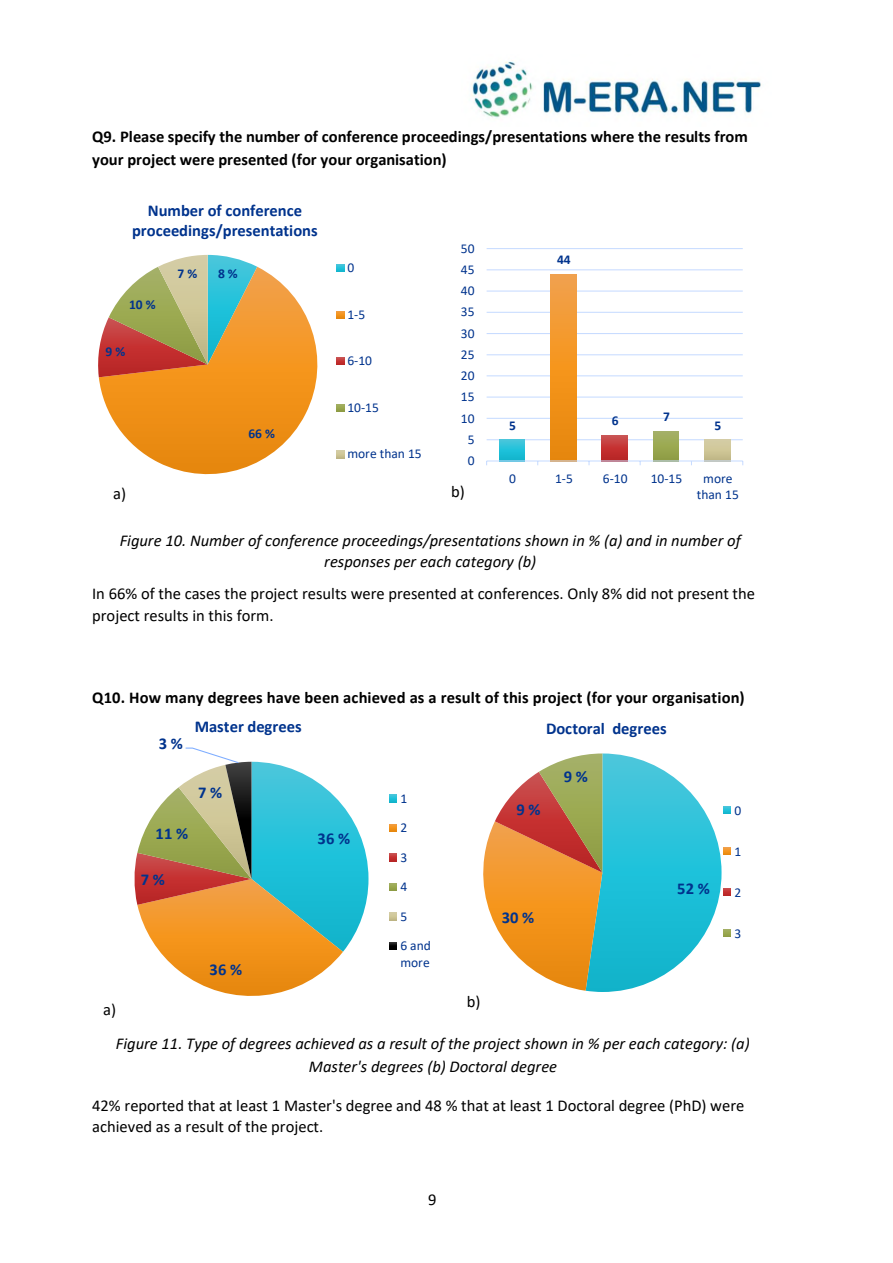
<style>
.page{position:relative;width:893px;height:1263px;background:#fff}
.page>*{position:absolute;margin:0;border:0;box-sizing:border-box;transform-origin:0 0}
.t1{font:16.5px/21.8px "Calibri";color:#000}
.t2{font:italic 16.5px/20.7px "Calibri";color:#000;text-align:center}
.t3{font:700 16.5px/23.2px "Calibri";color:#000}
.t4{font:700 16.5px/20.1px "Calibri";color:#00338d;text-align:center}
.t5{font:13.5px/29.5px "Calibri";color:#00338d}
.t6{font:700 13.5px "Calibri";color:#00338d}
</style>
<div class="page">
<img style="left:471px;top:61px;width:291px;height:57px">
<img style="left:208px;top:255px;width:49px;height:12px">
<img style="left:99px;top:267px;width:219px;height:208px">
<img style="left:98px;top:317px;width:110px;height:60px">
<img style="left:109px;top:267px;width:49px;height:97px">
<svg style="left:158px;top:255px;width:50px;height:110px;background:#bdad7a"></svg>
<svg style="left:337px;top:264px;width:7px;height:8px"></svg>
<svg style="left:337px;top:311px;width:7px;height:7px"></svg>
<svg style="left:337px;top:357px;width:7px;height:8px"></svg>
<svg style="left:337px;top:404px;width:7px;height:8px"></svg>
<svg style="left:337px;top:451px;width:7px;height:7px"></svg>
<hr style="left:487px;top:439px;width:256px;height:1px;background:#c8dcff">
<hr style="left:487px;top:418px;width:256px;height:1px;background:#c8dcff">
<hr style="left:487px;top:397px;width:256px;height:1px;background:#c8dcff">
<hr style="left:487px;top:375px;width:256px;height:1px;background:#c8dcff">
<hr style="left:487px;top:354px;width:256px;height:1px;background:#c8dcff">
<hr style="left:487px;top:333px;width:256px;height:1px;background:#c8dcff">
<hr style="left:487px;top:312px;width:256px;height:1px;background:#c8dcff">
<hr style="left:487px;top:291px;width:256px;height:1px;background:#c8dcff">
<hr style="left:487px;top:269px;width:256px;height:1px;background:#c8dcff">
<hr style="left:487px;top:248px;width:256px;height:1px;background:#c8dcff">
<img style="left:499px;top:440px;width:26px;height:20px">
<img style="left:551px;top:274px;width:25px;height:186px">
<img style="left:602px;top:435px;width:25px;height:25px">
<img style="left:653px;top:431px;width:26px;height:29px">
<hr style="left:487px;top:460px;width:256px;height:2px;background:#c8dcff">
<img style="left:252px;top:762px;width:116px;height:190px">
<img style="left:137px;top:879px;width:206px;height:117px">
<img style="left:134px;top:855px;width:117px;height:50px">
<img style="left:137px;top:788px;width:41px;height:91px">
<img style="left:179px;top:765px;width:46px;height:114px">
<svg style="left:251px;top:762px;width:1px;height:117px"></svg>
<img style="left:225px;top:762px;width:26px;height:117px">
<svg style="left:185px;top:747px;width:55px;height:17px"></svg>
<svg style="left:389px;top:795px;width:8px;height:7px"></svg>
<svg style="left:389px;top:824px;width:8px;height:8px"></svg>
<svg style="left:389px;top:854px;width:8px;height:7px"></svg>
<svg style="left:389px;top:883px;width:8px;height:8px"></svg>
<svg style="left:389px;top:913px;width:8px;height:7px"></svg>
<svg style="left:389px;top:942px;width:8px;height:8px"></svg>
<img style="left:588px;top:753px;width:133px;height:239px">
<img style="left:483px;top:821px;width:119px;height:170px">
<img style="left:495px;top:772px;width:44px;height:101px">
<img style="left:539px;top:753px;width:63px;height:120px">
<svg style="left:723px;top:806px;width:8px;height:8px"></svg>
<svg style="left:723px;top:847px;width:8px;height:8px"></svg>
<svg style="left:723px;top:888px;width:8px;height:8px"></svg>
<svg style="left:723px;top:929px;width:8px;height:8px"></svg>
<div style="left:455px;top:985px;width:50px;height:35px;background:#fff"></div>
<div style="left:92px;top:993px;width:49px;height:35px;background:#fff"></div>
<p class="t3" style="left:92px;top:125px;width:657px">Q9. Please specify the number of conference proceedings/presentations where the results from your project were presented (for your organisation)</p>
<p class="t4" style="left:132px;top:201px;width:187px">Number of conference proceedings/presentations</p>
<p class="t6" style="left:129px;top:296px;width:28px">10 %</p>
<p class="t6" style="left:105px;top:343px;width:21px">9 %</p>
<p class="t6" style="left:177px;top:265px;width:21px">7 %</p>
<p class="t6" style="left:218px;top:265px;width:21px">8 %</p>
<p class="t1" style="left:113px;top:482px;width:14px">a)</p>
<p class="t6" style="left:248px;top:425px;width:28px">66 %</p>
<p class="t5" style="left:347px;top:253px;width:8px">0</p>
<p class="t5" style="left:347px;top:299px;width:19px">1-5</p>
<p class="t5" style="left:347px;top:346px;width:26px">6-10</p>
<p class="t5" style="left:347px;top:392px;width:33px">10-15</p>
<p class="t5" style="left:347px;top:439px;width:76px">more than 15</p>
<p class="t5" style="left:461px;top:233px;width:15px">50</p>
<p class="t5" style="left:461px;top:254px;width:15px">45</p>
<p class="t5" style="left:461px;top:276px;width:15px">40</p>
<p class="t5" style="left:461px;top:297px;width:15px">35</p>
<p class="t5" style="left:461px;top:318px;width:15px">30</p>
<p class="t5" style="left:461px;top:339px;width:15px">25</p>
<p class="t5" style="left:461px;top:361px;width:15px">20</p>
<p class="t5" style="left:461px;top:382px;width:15px">15</p>
<p class="t5" style="left:461px;top:403px;width:15px">10</p>
<p class="t5" style="left:468px;top:425px;width:8px">5</p>
<p class="t5" style="left:468px;top:446px;width:8px">0</p>
<p class="t6" style="left:557px;top:251px;width:15px">44</p>
<p class="t6" style="left:509px;top:417px;width:8px">5</p>
<p class="t6" style="left:612px;top:412px;width:8px">6</p>
<p class="t6" style="left:663px;top:408px;width:8px">7</p>
<p class="t6" style="left:714px;top:417px;width:8px">5</p>
<p class="t5" style="left:509px;top:463px;width:8px">0</p>
<p class="t5" style="left:555px;top:463px;width:19px">1-5</p>
<p class="t5" style="left:603px;top:463px;width:26px">6-10</p>
<p class="t5" style="left:651px;top:463px;width:33px">10-15</p>
<p class="t5" style="left:703px;top:463px;width:31px">more</p>
<p class="t1" style="left:451px;top:480px;width:15px">b)</p>
<p class="t5" style="left:697px;top:480px;width:43px">than 15</p>
<p class="t2" style="left:120px;top:531px;width:622px">Figure 10. Number of conference proceedings/presentations shown in % (a) and in number of responses per each category (b)</p>
<p class="t1" style="left:92px;top:583px;width:664px">In 66% of the cases the project results were presented at conferences. Only 8% did not present the project results in this form.</p>
<p class="t3" style="left:92px;top:686px;width:654px">Q10. How many degrees have been achieved as a result of this project (for your organisation)</p>
<p class="t4" style="left:159px;top:734px;width:26px">3 %</p>
<p class="t4" style="left:195px;top:716px;width:108px">Master degrees</p>
<p class="t4" style="left:198px;top:782px;width:26px">7 %</p>
<p class="t4" style="left:156px;top:824px;width:34px">11 %</p>
<p class="t4" style="left:141px;top:870px;width:26px">7 %</p>
<p class="t4" style="left:318px;top:828px;width:34px">36 %</p>
<p class="t1" style="left:103px;top:999px;width:14px">a)</p>
<p class="t4" style="left:210px;top:960px;width:34px">36 %</p>
<p class="t5" style="left:400px;top:783px;width:32px">1<br>2<br>3<br>4<br>5<br>6 and</p>
<p class="t5" style="left:400px;top:948px;width:31px">more</p>
<p class="t4" style="left:546px;top:718px;width:122px">Doctoral degrees</p>
<p class="t4" style="left:516px;top:799px;width:26px">9 %</p>
<p class="t4" style="left:564px;top:766px;width:26px">9 %</p>
<p class="t4" style="left:502px;top:907px;width:34px">30 %</p>
<p class="t4" style="left:677px;top:879px;width:34px">52 %</p>
<p class="t1" style="left:467px;top:991px;width:15px">b)</p>
<p class="t5" style="left:734px;top:795px;width:8px">0</p>
<p class="t5" style="left:734px;top:836px;width:8px">1</p>
<p class="t5" style="left:734px;top:877px;width:8px">2</p>
<p class="t5" style="left:734px;top:918px;width:8px">3</p>
<p class="t2" style="left:116px;top:1032px;width:635px;line-height:23.1px">Figure 11. Type of degrees achieved as a result of the project shown in % per each category: (a)<br>Master's degrees (b) Doctoral degree</p>
<p class="t1" style="left:92px;top:1094px;width:654px">42% reported that at least 1 Master's degree and 48 % that at least 1 Doctoral degree (PhD) were achieved as a result of the project.</p>
<p class="t1" style="left:428px;top:1188px;width:10px">9</p>
</div>
